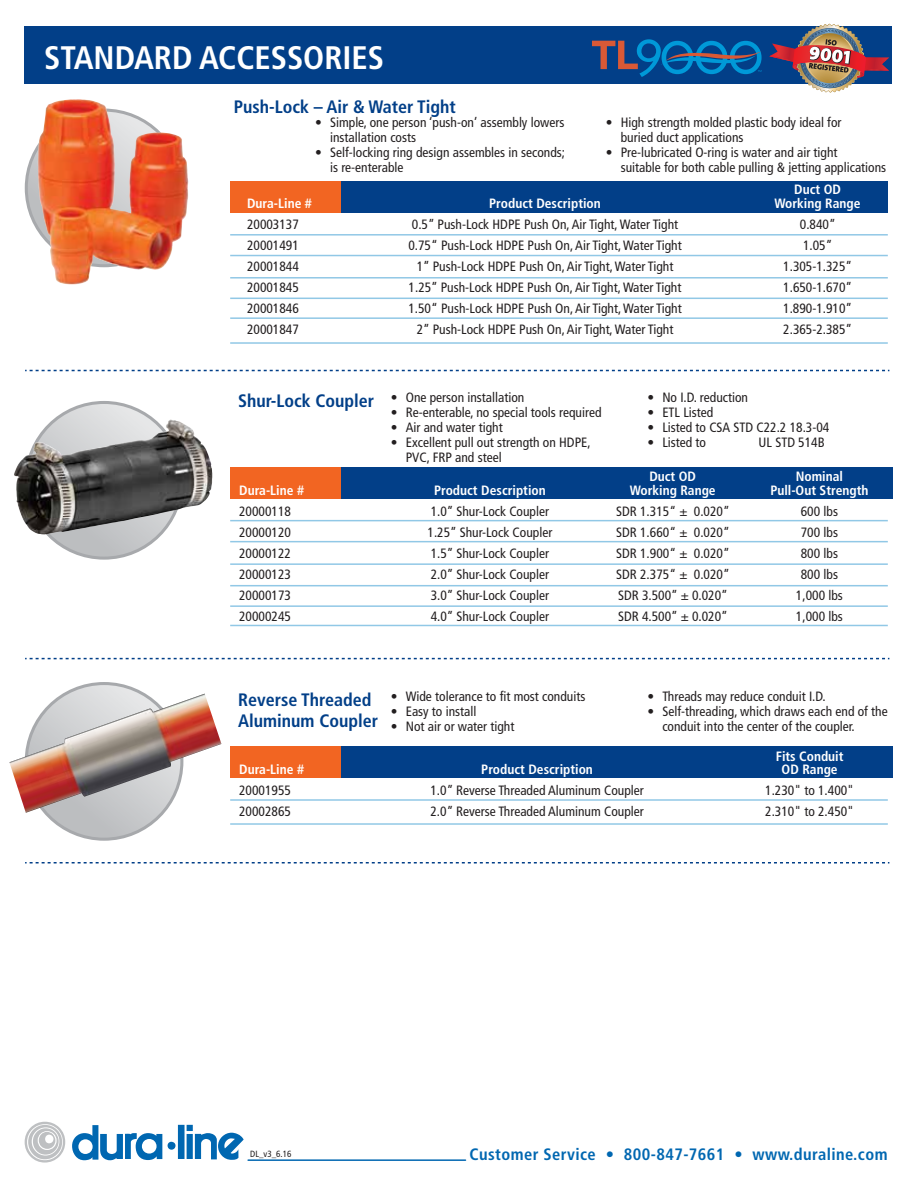
<style>
.page{position:relative;width:918px;height:1188px;background:#fff}
.page>*{position:absolute;margin:0;border:0;box-sizing:border-box;transform-origin:0 0}
.t1{font:700 condensed 32.55px "Frutiger";color:#fff}
.t2{font:700 condensed 18px/21px "Frutiger";color:#023f88}
.t3{font:700 condensed 16.5px "Frutiger";letter-spacing:.025em;color:#0067b1}
.t4{font:condensed 13.5px/15px "Frutiger";color:#231f20}
.t5{font:700 condensed 13.5px "Frutiger";color:#fff}
.t6{font:condensed 9px "Frutiger";color:#231f20}
</style>
<div class="page">
<div style="left:230px;top:467px;width:122px;height:32px;background:#f26522"></div>
<div style="left:230px;top:181px;width:122px;height:31px;background:#f26522"></div>
<svg style="left:25px;top:370px;width:864px;height:1px"></svg>
<svg style="left:25px;top:658px;width:864px;height:1px"></svg>
<svg style="left:25px;top:862px;width:864px;height:2px"></svg>
<div style="left:342px;top:181px;width:546px;height:31px;background:#023f88"></div>
<hr style="left:230px;top:234px;width:658px;height:2px;background:#91c8e6">
<hr style="left:230px;top:255px;width:658px;height:1px;background:#91c8e6">
<hr style="left:230px;top:277px;width:658px;height:2px;background:#91c8e6">
<hr style="left:230px;top:298px;width:658px;height:1px;background:#91c8e6">
<hr style="left:230px;top:317px;width:658px;height:2px;background:#91c8e6">
<hr style="left:230px;top:342px;width:658px;height:2px;background:#91c8e6">
<hr style="left:230px;top:585px;width:658px;height:1px;background:#91c8e6">
<hr style="left:230px;top:605px;width:658px;height:2px;background:#91c8e6">
<hr style="left:230px;top:625px;width:658px;height:1px;background:#91c8e6">
<hr style="left:230px;top:520px;width:658px;height:1px;background:#91c8e6">
<hr style="left:230px;top:541px;width:658px;height:1px;background:#91c8e6">
<hr style="left:230px;top:563px;width:658px;height:2px;background:#91c8e6">
<svg style="left:26px;top:110px;width:156px;height:156px"></svg>
<img style="left:38px;top:99px;width:151px;height:186px">
<div style="left:24px;top:27px;width:867px;height:57px;background:#023f88"></div>
<hr style="left:248px;top:1159px;width:218px;height:2px;background:#0067b1">
<svg style="left:25px;top:1122px;width:40px;height:41px"></svg>
<svg style="left:72px;top:1125px;width:172px;height:35px"></svg>
<svg style="left:592px;top:39px;width:170px;height:38px"></svg>
<img style="left:769px;top:24px;width:120px;height:69px">
<div style="left:341px;top:467px;width:551px;height:32px;background:#023f88"></div>
<svg style="left:26px;top:402px;width:156px;height:156px;background:#c6c8ca"></svg>
<img style="left:14px;top:420px;width:199px;height:115px">
<div style="left:230px;top:747px;width:122px;height:31px;background:#f26522"></div>
<hr style="left:230px;top:799px;width:658px;height:2px;background:#91c8e6">
<hr style="left:230px;top:823px;width:658px;height:2px;background:#91c8e6">
<div style="left:341px;top:747px;width:551px;height:31px;background:#023f88"></div>
<svg style="left:26px;top:684px;width:156px;height:155px;background:#c1c3c5"></svg>
<img style="left:9px;top:694px;width:212px;height:119px">
<h1 class="t1" style="left:44px;top:38px;width:341px">STANDARD ACCESSORIES</h1>
<h2 class="t2" style="left:234px;top:96px;width:223px">Push-Lock – Air &amp; Water Tight</h2>
<p class="t4" style="left:330px;top:115px;width:236px;text-indent:-15px">• Simple, one person ‘push-on’ assembly lowers installation costs</p>
<p class="t4" style="left:330px;top:145px;width:237px;text-indent:-15px">• Self-locking ring design assembles in seconds; is re-enterable</p>
<p class="t4" style="left:621px;top:115px;width:222px;text-indent:-15px">• High strength molded plastic body ideal for buried duct applications</p>
<p class="t4" style="left:621px;top:145px;width:267px;text-indent:-15px">• Pre-lubricated O-ring is water and air tight<br>suitable for both cable pulling &amp; jetting applications</p>
<p class="t5" style="left:794px;top:182px;width:48px">Duct OD</p>
<p class="t5" style="left:247px;top:195px;width:66px">Dura-Line #</p>
<p class="t5" style="left:489px;top:195px;width:113px">Product Description</p>
<p class="t5" style="left:775px;top:195px;width:87px">Working Range</p>
<p class="t4" style="left:247px;top:217px;width:53px">20003137</p>
<p class="t4" style="left:412px;top:217px;width:268px">0.5” Push-Lock HDPE Push On, Air Tight, Water Tight</p>
<p class="t4" style="left:800px;top:217px;width:37px">0.840”</p>
<p class="t4" style="left:247px;top:238px;width:53px">20001491</p>
<p class="t4" style="left:408px;top:238px;width:275px">0.75“ Push-Lock HDPE Push On, Air Tight, Water Tight</p>
<p class="t4" style="left:803px;top:238px;width:31px">1.05”</p>
<p class="t4" style="left:247px;top:259px;width:53px">20001844</p>
<p class="t4" style="left:417px;top:259px;width:258px">1” Push-Lock HDPE Push On, Air Tight, Water Tight</p>
<p class="t4" style="left:783px;top:259px;width:71px">1.305-1.325”</p>
<p class="t4" style="left:247px;top:280px;width:53px">20001845</p>
<p class="t4" style="left:409px;top:280px;width:274px">1.25” Push-Lock HDPE Push On, Air Tight, Water Tight</p>
<p class="t4" style="left:783px;top:280px;width:71px">1.650-1.670”</p>
<p class="t4" style="left:247px;top:301px;width:53px">20001846</p>
<p class="t4" style="left:408px;top:301px;width:275px">1.50“ Push-Lock HDPE Push On, Air Tight, Water Tight</p>
<p class="t4" style="left:783px;top:301px;width:71px">1.890-1.910”</p>
<p class="t4" style="left:247px;top:322px;width:53px">20001847</p>
<p class="t4" style="left:417px;top:322px;width:258px">2” Push-Lock HDPE Push On, Air Tight, Water Tight</p>
<p class="t4" style="left:783px;top:322px;width:71px">2.365-2.385”</p>
<h2 class="t2" style="left:238px;top:391px;width:138px">Shur-Lock Coupler</h2>
<p class="t4" style="left:391px;top:390px;width:135px">• One person installation</p>
<p class="t4" style="left:391px;top:405px;width:212px">• Re-enterable, no special tools required</p>
<p class="t4" style="left:391px;top:420px;width:113px">• Air and water tight</p>
<p class="t4" style="left:406px;top:435px;width:186px;text-indent:-15px">• Excellent pull out strength on HDPE,<br>PVC, FRP and steel</p>
<p class="t4" style="left:647px;top:390px;width:102px">• No I.D. reduction</p>
<p class="t4" style="left:647px;top:405px;width:67px">• ETL Listed</p>
<p class="t4" style="left:647px;top:420px;width:183px">• Listed to CSA STD C22.2 18.3-04</p>
<p class="t4" style="left:647px;top:435px;width:60px">• Listed to</p>
<p class="t4" style="left:759px;top:435px;width:68px">UL STD 514B</p>
<p class="t5" style="left:649px;top:469px;width:48px">Duct OD</p>
<p class="t5" style="left:796px;top:469px;width:49px">Nominal</p>
<p class="t5" style="left:239px;top:482px;width:66px">Dura-Line #</p>
<p class="t5" style="left:434px;top:482px;width:113px">Product Description</p>
<p class="t5" style="left:630px;top:482px;width:87px">Working Range</p>
<p class="t5" style="left:770px;top:482px;width:100px">Pull-Out Strength</p>
<p class="t4" style="left:239px;top:504px;width:53px">20000118</p>
<p class="t4" style="left:431px;top:504px;width:120px">1.0” Shur-Lock Coupler</p>
<p class="t4" style="left:616px;top:504px;width:115px">SDR 1.315“ ± 0.020”</p>
<p class="t4" style="left:801px;top:504px;width:39px">600 lbs</p>
<p class="t4" style="left:239px;top:525px;width:53px">20000120</p>
<p class="t4" style="left:428px;top:525px;width:126px">1.25” Shur-Lock Coupler</p>
<p class="t4" style="left:616px;top:525px;width:115px">SDR 1.660“ ± 0.020”</p>
<p class="t4" style="left:801px;top:525px;width:39px">700 lbs</p>
<p class="t4" style="left:239px;top:546px;width:53px">20000122</p>
<p class="t4" style="left:431px;top:546px;width:120px">1.5” Shur-Lock Coupler</p>
<p class="t4" style="left:616px;top:546px;width:115px">SDR 1.900“ ± 0.020”</p>
<p class="t4" style="left:801px;top:546px;width:39px">800 lbs</p>
<p class="t4" style="left:239px;top:567px;width:53px">20000123</p>
<p class="t4" style="left:431px;top:567px;width:120px">2.0” Shur-Lock Coupler</p>
<p class="t4" style="left:616px;top:567px;width:115px">SDR 2.375“ ± 0.020”</p>
<p class="t4" style="left:801px;top:567px;width:39px">800 lbs</p>
<p class="t4" style="left:239px;top:588px;width:53px">20000173</p>
<p class="t4" style="left:431px;top:588px;width:120px">3.0” Shur-Lock Coupler</p>
<p class="t4" style="left:618px;top:588px;width:111px">SDR 3.500” ± 0.020”</p>
<p class="t4" style="left:796px;top:588px;width:48px">1,000 lbs</p>
<p class="t4" style="left:239px;top:609px;width:53px">20000245</p>
<p class="t4" style="left:431px;top:609px;width:120px">4.0” Shur-Lock Coupler</p>
<p class="t4" style="left:618px;top:609px;width:111px">SDR 4.500” ± 0.020”</p>
<p class="t4" style="left:796px;top:609px;width:48px">1,000 lbs</p>
<h2 class="t2" style="left:238px;top:689px;width:141px">Reverse Threaded<br>Aluminum Coupler</h2>
<p class="t4" style="left:391px;top:689px;width:196px">• Wide tolerance to fit most conduits</p>
<p class="t4" style="left:391px;top:704px;width:87px">• Easy to install</p>
<p class="t4" style="left:391px;top:719px;width:125px">• Not air or water tight</p>
<p class="t4" style="left:647px;top:689px;width:180px">• Threads may reduce conduit I.D.</p>
<p class="t4" style="left:662px;top:704px;width:227px;text-indent:-15px">• Self-threading, which draws each end of the conduit into the center of the coupler.</p>
<p class="t5" style="left:776px;top:748px;width:69px">Fits Conduit</p>
<p class="t5" style="left:239px;top:761px;width:66px">Dura-Line #</p>
<p class="t5" style="left:481px;top:761px;width:113px">Product Description</p>
<p class="t5" style="left:782px;top:761px;width:58px">OD Range</p>
<p class="t4" style="left:239px;top:783px;width:53px">20001955</p>
<p class="t4" style="left:430px;top:783px;width:215px">1.0” Reverse Threaded Aluminum Coupler</p>
<p class="t4" style="left:765px;top:783px;width:90px">1.230" to 1.400"</p>
<p class="t4" style="left:239px;top:804px;width:53px">20002865</p>
<p class="t4" style="left:430px;top:804px;width:215px">2.0” Reverse Threaded Aluminum Coupler</p>
<p class="t4" style="left:765px;top:804px;width:90px">2.310" to 2.450"</p>
<p class="t6" style="left:250px;top:1148px;width:43px">DL_v3_6.16</p>
<p class="t3" style="left:470px;top:1145px;width:419px">Customer Service • 800-847-7661 • www.duraline.com</p>
</div>
